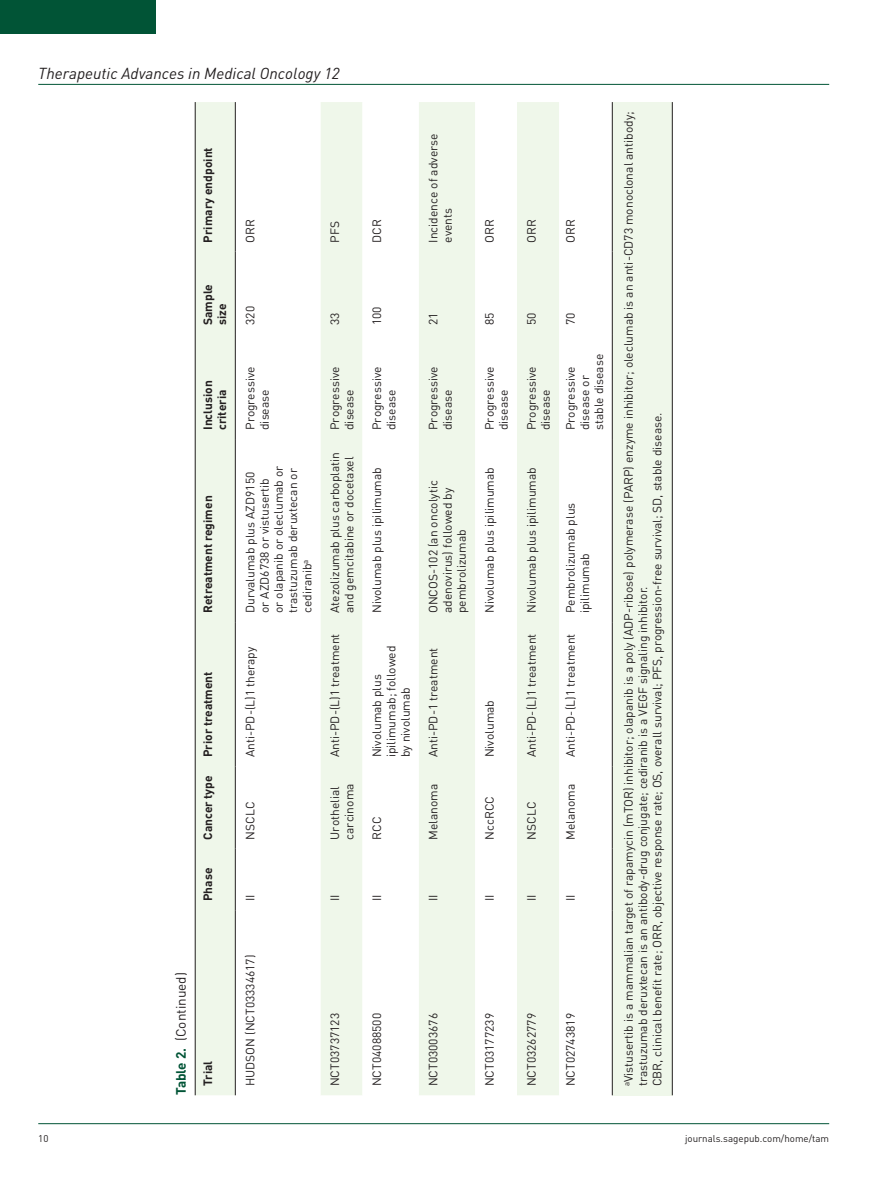
<style>
.page{position:relative;width:893px;height:1191px;background:#fff}
.page>*{position:absolute;margin:0;border:0;box-sizing:border-box;transform-origin:0 0}
.t1{font:italic 15.75px "DIN";color:#231f20}
.t2{font:13.5px "DIN";color:#231f20}
.t3{font:12px/14.2px "DIN";color:#231f20}
.t4{font:700 12px/14.2px "DIN";color:#231f20}
.t5{font:9.75px "DIN";color:#231f20}
.s1{font-weight:700;color:#015436}
</style>
<div class="page">
<hr style="left:38px;top:84px;width:791px;height:1px;background:#015436">
<hr style="left:38px;top:1123px;width:791px;height:1px;background:#015436">
<div style="left:0;top:0;width:155px;height:34px;background:#015436"></div>
<div style="left:613px;top:102px;width:60px;height:993px;background:#eff7ea"></div>
<hr style="left:672px;top:102px;width:1px;height:993px;background:#231f20">
<div style="left:196px;top:102px;width:39px;height:993px;background:#eff7ea"></div>
<svg style="left:321px;top:102px;width:291px;height:993px"></svg>
<hr style="left:235px;top:910px;width:1px;height:185px;background:#231f20">
<hr style="left:235px;top:848px;width:1px;height:62px;background:#231f20">
<hr style="left:235px;top:766px;width:1px;height:82px;background:#231f20">
<hr style="left:235px;top:622px;width:1px;height:144px;background:#231f20">
<hr style="left:235px;top:439px;width:1px;height:183px;background:#231f20">
<hr style="left:235px;top:334px;width:1px;height:105px;background:#231f20">
<hr style="left:235px;top:252px;width:1px;height:82px;background:#231f20">
<hr style="left:235px;top:102px;width:1px;height:150px;background:#231f20">
<hr style="left:612px;top:910px;width:1px;height:185px;background:#231f20">
<hr style="left:612px;top:848px;width:1px;height:62px;background:#231f20">
<hr style="left:612px;top:766px;width:1px;height:82px;background:#231f20">
<hr style="left:612px;top:622px;width:1px;height:144px;background:#231f20">
<hr style="left:612px;top:439px;width:1px;height:183px;background:#231f20">
<hr style="left:612px;top:334px;width:1px;height:105px;background:#231f20">
<hr style="left:612px;top:252px;width:1px;height:82px;background:#231f20">
<hr style="left:612px;top:102px;width:1px;height:150px;background:#231f20">
<hr style="left:195px;top:102px;width:1px;height:993px;background:#231f20">
<h1 class="t1" style="left:38px;top:63px;width:303px">Therapeutic Advances in Medical Oncology 12</h1>
<p class="t4" style="left:200px;top:243px;width:97px;rotate:-90deg">Primary endpoint</p>
<p class="t4" style="left:200px;top:325px;width:42px;rotate:-90deg">Sample size</p>
<p class="t4" style="left:200px;top:430px;width:51px;rotate:-90deg">Inclusion criteria</p>
<p class="t4" style="left:200px;top:613px;width:119px;rotate:-90deg">Retreatment regimen</p>
<p class="t4" style="left:200px;top:757px;width:87px;rotate:-90deg">Prior treatment</p>
<p class="t4" style="left:200px;top:839px;width:66px;rotate:-90deg">Cancer type</p>
<p class="t4" style="left:200px;top:901px;width:35px;rotate:-90deg">Phase</p>
<p class="t3" style="left:243px;top:243px;width:25px;rotate:-90deg">ORR</p>
<p class="t3" style="left:328px;top:243px;width:23px;rotate:-90deg">PFS</p>
<p class="t3" style="left:370px;top:243px;width:25px;rotate:-90deg">DCR</p>
<p class="t3" style="left:426px;top:243px;width:110px;rotate:-90deg">Incidence of adverse events</p>
<p class="t3" style="left:482px;top:243px;width:25px;rotate:-90deg">ORR</p>
<p class="t3" style="left:524px;top:243px;width:25px;rotate:-90deg">ORR</p>
<p class="t3" style="left:563px;top:243px;width:25px;rotate:-90deg">ORR</p>
<p class="t3" style="left:243px;top:325px;width:20px;rotate:-90deg">320</p>
<p class="t3" style="left:243px;top:430px;width:65px;rotate:-90deg">Progressive disease</p>
<p class="t3" style="left:243px;top:613px;width:149px;rotate:-90deg">Durvalumab plus AZD9150 or AZD6738 or vistusertib or olapanib or oleclumab or trastuzumab deruxtecan or cediranib<sup>a</sup></p>
<p class="t3" style="left:243px;top:757px;width:112px;rotate:-90deg">Anti-PD-(L)1 therapy</p>
<p class="t3" style="left:243px;top:839px;width:40px;rotate:-90deg">NSCLC</p>
<p class="t3" style="left:328px;top:325px;width:14px;rotate:-90deg">33</p>
<p class="t3" style="left:370px;top:325px;width:20px;rotate:-90deg">100</p>
<p class="t3" style="left:426px;top:325px;width:14px;rotate:-90deg">21</p>
<p class="t3" style="left:482px;top:325px;width:14px;rotate:-90deg">85</p>
<p class="t3" style="left:328px;top:430px;width:65px;rotate:-90deg">Progressive disease</p>
<p class="t3" style="left:328px;top:613px;width:162px;rotate:-90deg">Atezolizumab plus carboplatin and gemcitabine or docetaxel</p>
<p class="t3" style="left:328px;top:757px;width:125px;rotate:-90deg">Anti-PD-(L)1 treatment</p>
<p class="t3" style="left:328px;top:839px;width:58px;rotate:-90deg">Urothelial carcinoma</p>
<p class="t3" style="left:370px;top:430px;width:65px;rotate:-90deg">Progressive disease</p>
<p class="t3" style="left:370px;top:613px;width:147px;rotate:-90deg">Nivolumab plus ipilimumab</p>
<p class="t3" style="left:370px;top:757px;width:113px;rotate:-90deg">Nivolumab plus ipilimumab; followed by nivolumab</p>
<p class="t3" style="left:370px;top:839px;width:25px;rotate:-90deg">RCC</p>
<p class="t3" style="left:426px;top:430px;width:65px;rotate:-90deg">Progressive disease</p>
<p class="t3" style="left:426px;top:613px;width:134px;rotate:-90deg">ONCOS-102 (an oncolytic adenovirus) followed by pembrolizumab</p>
<p class="t3" style="left:426px;top:757px;width:111px;rotate:-90deg">Anti-PD-1 treatment</p>
<p class="t3" style="left:426px;top:839px;width:57px;rotate:-90deg">Melanoma</p>
<p class="t3" style="left:482px;top:430px;width:65px;rotate:-90deg">Progressive disease</p>
<p class="t3" style="left:482px;top:613px;width:147px;rotate:-90deg">Nivolumab plus ipilimumab</p>
<p class="t3" style="left:482px;top:757px;width:59px;rotate:-90deg">Nivolumab</p>
<p class="t3" style="left:482px;top:839px;width:45px;rotate:-90deg">NccRCC</p>
<p class="t3" style="left:524px;top:325px;width:14px;rotate:-90deg">50</p>
<p class="t3" style="left:524px;top:430px;width:65px;rotate:-90deg">Progressive disease</p>
<p class="t3" style="left:563px;top:325px;width:14px;rotate:-90deg">70</p>
<p class="t3" style="left:563px;top:430px;width:78px;rotate:-90deg">Progressive disease or stable disease</p>
<p class="t3" style="left:524px;top:613px;width:147px;rotate:-90deg">Nivolumab plus ipilimumab</p>
<p class="t3" style="left:524px;top:757px;width:125px;rotate:-90deg">Anti-PD-(L)1 treatment</p>
<p class="t3" style="left:524px;top:839px;width:40px;rotate:-90deg">NSCLC</p>
<p class="t3" style="left:563px;top:613px;width:112px;rotate:-90deg">Pembrolizumab plus ipilimumab</p>
<p class="t3" style="left:563px;top:757px;width:125px;rotate:-90deg">Anti-PD-(L)1 treatment</p>
<p class="t3" style="left:563px;top:839px;width:57px;rotate:-90deg">Melanoma</p>
<p class="t3" style="left:243px;top:901px;width:8px;rotate:-90deg">II</p>
<p class="t3" style="left:328px;top:901px;width:8px;rotate:-90deg">II</p>
<p class="t3" style="left:370px;top:901px;width:8px;rotate:-90deg">II</p>
<p class="t3" style="left:426px;top:901px;width:8px;rotate:-90deg">II</p>
<p class="t3" style="left:482px;top:901px;width:8px;rotate:-90deg">II</p>
<p class="t3" style="left:524px;top:901px;width:8px;rotate:-90deg">II</p>
<p class="t3" style="left:563px;top:901px;width:8px;rotate:-90deg">II</p>
<p class="t2" style="left:173px;top:1095px;width:125px;rotate:-90deg"><span class="s1">Table 2.</span> (Continued)</p>
<p class="t4" style="left:200px;top:1086px;width:27px;rotate:-90deg">Trial</p>
<p class="t3" style="left:243px;top:1086px;width:133px;rotate:-90deg">HUDSON (NCT03334617)</p>
<p class="t3" style="left:328px;top:1086px;width:75px;rotate:-90deg">NCT03737123</p>
<p class="t3" style="left:370px;top:1086px;width:75px;rotate:-90deg">NCT04088500</p>
<p class="t3" style="left:426px;top:1086px;width:75px;rotate:-90deg">NCT03003676</p>
<p class="t3" style="left:482px;top:1086px;width:75px;rotate:-90deg">NCT03177239</p>
<p class="t3" style="left:524px;top:1086px;width:75px;rotate:-90deg">NCT03262779</p>
<p class="t3" style="left:563px;top:1086px;width:75px;rotate:-90deg">NCT02743819</p>
<p class="t3" style="left:621px;top:1086px;width:976px;rotate:-90deg"><sup>a</sup>Vistusertib is a mammalian target of rapamycin (mTOR) inhibitor; olapanib is a poly (ADP-ribose) polymerase (PARP) enzyme inhibitor; oleclumab is an anti-CD73 monoclonal antibody; trastuzumab deruxtecan is an antibody-drug conjugate; cediranib is a VEGF signaling inhibitor.<br>CBR, clinical benefit rate; ORR, objective response rate; OS, overall survival; PFS, progression-free survival; SD, stable disease.</p>
<p class="t5" style="left:38px;top:1132px;width:12px">10</p>
<p class="t5" style="left:685px;top:1132px;width:146px">journals.sagepub.com/home/tam</p>
</div>
